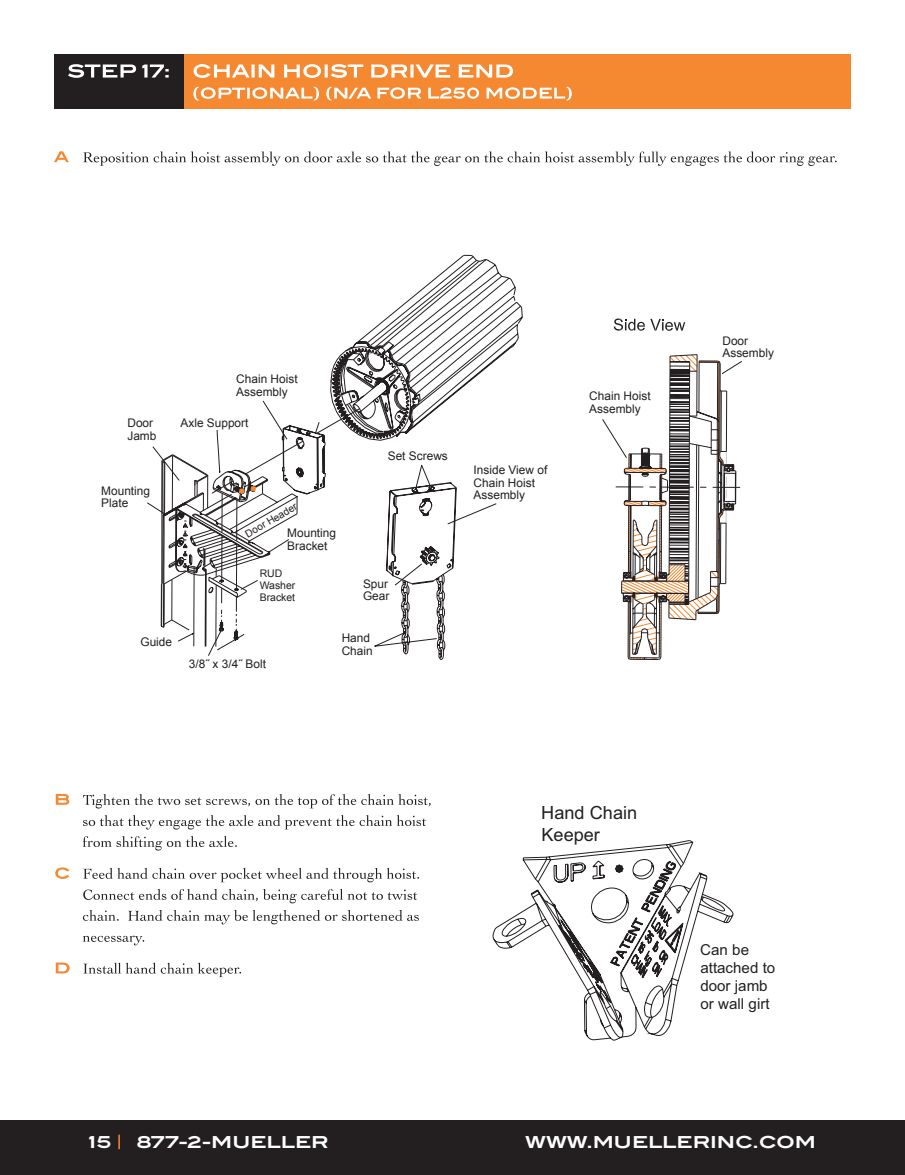
<style>
.page{position:relative;width:905px;height:1175px;background:#fff}
.page>*{position:absolute;margin:0;border:0;box-sizing:border-box;transform-origin:0 0}
.t1{font:18.15px/21.8px "Arial";color:#231f20}
.t2{font:700 16.5px "Blair ITC";color:#fff}
.t3{font:15.15px/18px "Arial";color:#231f20}
.t4{font:11.85px/12.6px "Arial";color:#231f20}
.t5{font:10.5px/12px "Arial";color:#231f20}
.t6{font:10.2px "Arial";color:#231f20}
</style>
<div class="page">
<div style="left:0;top:1120px;width:904px;height:54px;background:#231f20"></div>
<svg style="left:118px;top:1134px;width:2px;height:15px"></svg>
<div style="left:54px;top:54px;width:796px;height:54px;background:#f58932"></div>
<div style="left:54px;top:54px;width:129px;height:54px;background:#231f20"></div>
<svg style="left:152px;top:255px;width:590px;height:405px"></svg>
<svg style="left:83px;top:151px;width:753px;height:15px"></svg>
<svg style="left:54px;top:151px;width:15px;height:11px"></svg>
<svg style="left:193px;top:87px;width:378px;height:14px"></svg>
<svg style="left:68px;top:64px;width:445px;height:14px"></svg>
<svg style="left:493px;top:842px;width:240px;height:198px"></svg>
<svg style="left:615px;top:840px;width:78px;height:33px"></svg>
<svg style="left:83px;top:962px;width:158px;height:15px"></svg>
<svg style="left:56px;top:962px;width:14px;height:11px"></svg>
<svg style="left:83px;top:935px;width:61px;height:10px"></svg>
<svg style="left:83px;top:910px;width:336px;height:14px"></svg>
<svg style="left:83px;top:889px;width:334px;height:14px"></svg>
<svg style="left:83px;top:868px;width:336px;height:14px"></svg>
<svg style="left:55px;top:867px;width:14px;height:12px"></svg>
<svg style="left:83px;top:836px;width:154px;height:14px"></svg>
<svg style="left:83px;top:815px;width:343px;height:14px"></svg>
<svg style="left:83px;top:794px;width:347px;height:14px"></svg>
<svg style="left:56px;top:794px;width:13px;height:10px"></svg>
<p class="t4" style="left:127px;top:417px;width:31px">Door<br>Jamb</p>
<p class="t4" style="left:236px;top:373px;width:63px">Chain Hoist<br>Assembly</p>
<p class="t4" style="left:180px;top:417px;width:69px">Axle Support</p>
<p class="t4" style="left:388px;top:450px;width:61px">Set Screws</p>
<p class="t4" style="left:101px;top:484px;width:50px">Mounting<br>Plate</p>
<p class="t4" style="left:140px;top:636px;width:33px">Guide</p>
<p class="t6" style="left:243px;top:529px;width:60px;rotate:-30deg">Door Header</p>
<p class="t4" style="left:287px;top:527px;width:50px">Mounting<br>Bracket</p>
<p class="t5" style="left:260px;top:567px;width:37px">RUD<br>Washer<br>Bracket</p>
<p class="t4" style="left:189px;top:657px;width:79px">3/8˝ x 3/4˝ Bolt</p>
<p class="t4" style="left:363px;top:577px;width:28px">Spur<br>Gear</p>
<p class="t4" style="left:342px;top:631px;width:32px">Hand<br>Chain</p>
<p class="t4" style="left:473px;top:464px;width:75px">Inside View of<br>Chain Hoist<br>Assembly</p>
<p class="t4" style="left:589px;top:390px;width:63px">Chain Hoist<br>Assembly</p>
<p class="t4" style="left:722px;top:334px;width:53px">Door<br>Assembly</p>
<h1 class="t1" style="left:541px;top:802px;width:97px">Hand Chain<br>Keeper</h1>
<p class="t3" style="left:700px;top:940px;width:77px">Can be attached to door jamb or wall girt</p>
<h2 class="t2" style="left:89px;top:1131px;width:24px">15</h2>
<h2 class="t2" style="left:137px;top:1131px;width:193px">877-2-MUELLER</h2>
<h2 class="t2" style="left:525px;top:1131px;width:292px">WWW.MUELLERINC.COM</h2>
</div>
